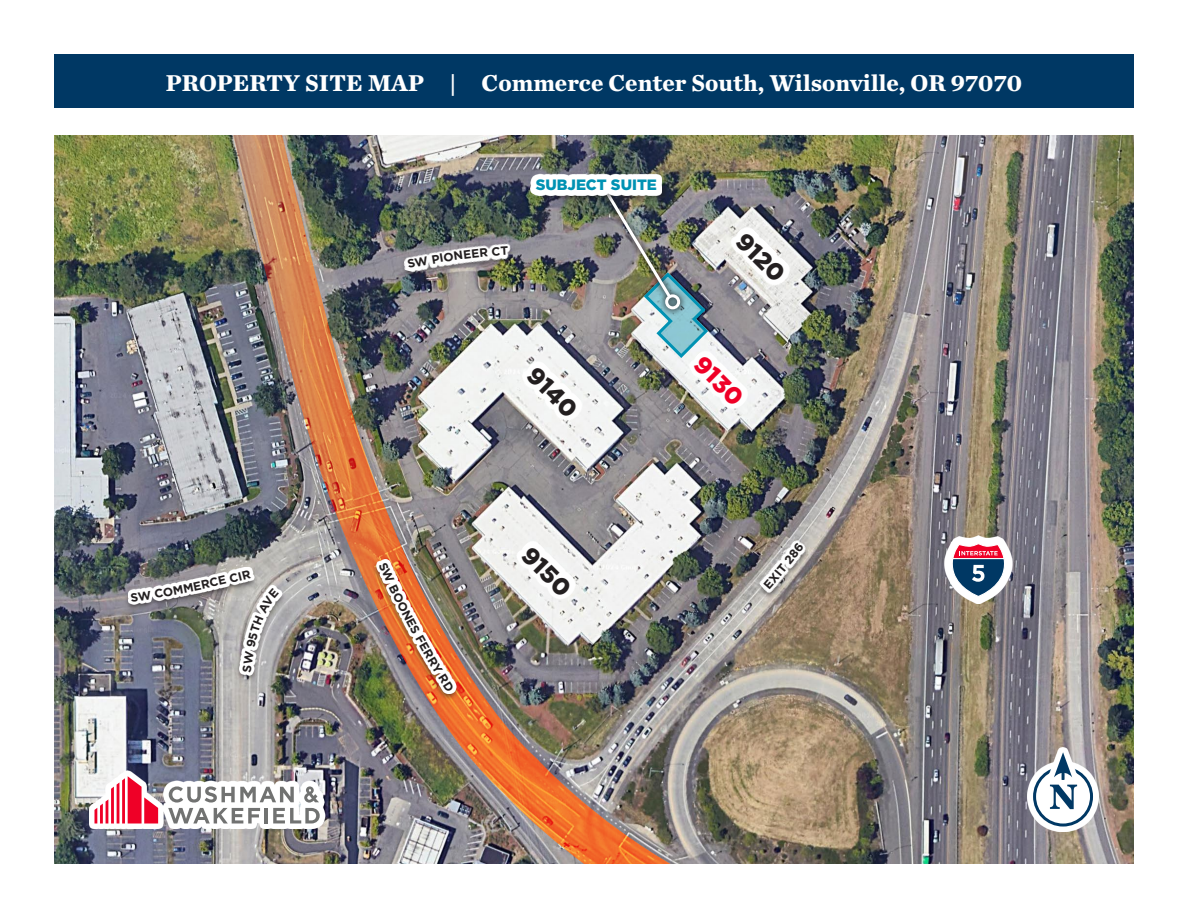
<style>
.page{position:relative;width:1188px;height:918px;background:#fff}
.page>*{position:absolute;margin:0;border:0;box-sizing:border-box;transform-origin:0 0}
.t1{font:700 24px "Chronicle Text G2";color:#fff}
.t2{font:900 24px "Gotham";color:#231f20}
.t3{font:900 24px "Gotham";color:#ef0027}
.t4{font:900 15px "Gotham";color:#0092b3}
</style>
<div class="page">
<img style="left:54px;top:135px;width:1080px;height:729px">
<svg style="left:1027px;top:761px;width:72px;height:71px"></svg>
<svg style="left:1035px;top:768px;width:57px;height:57px"></svg>
<div style="left:1033px;top:767px;width:60px;height:60px;border:3px solid #003864;border-radius:50%"></div>
<svg style="left:1048px;top:747px;width:30px;height:32px"></svg>
<div style="left:1044px;top:779px;width:39px;height:36px;background:#fff"></div>
<svg style="left:1050px;top:752px;width:27px;height:57px"></svg>
<div style="left:54px;top:54px;width:1080px;height:54px;background:#003864"></div>
<svg style="left:89px;top:771px;width:140px;height:58px"></svg>
<svg style="left:94px;top:776px;width:64px;height:48px"></svg>
<svg style="left:168px;top:786px;width:61px;height:38px"></svg>
<img style="left:681px;top:187px;width:114px;height:228px">
<img style="left:229px;top:135px;width:452px;height:729px">
<div style="left:372px;top:558px;width:88px;height:144px;background:#231f20;opacity:.75"></div>
<svg style="left:376px;top:559px;width:80px;height:135px"></svg>
<div style="left:400px;top:242px;width:115px;height:37px;background:#231f20;opacity:.75"></div>
<div style="left:235px;top:584px;width:52px;height:99px;background:#231f20;opacity:.75"></div>
<svg style="left:239px;top:585px;width:44px;height:91px"></svg>
<div style="left:123px;top:566px;width:135px;height:46px;background:#231f20;opacity:.75"></div>
<svg style="left:128px;top:567px;width:126px;height:38px"></svg>
<div style="left:756px;top:539px;width:54px;height:61px;background:#231f20;opacity:.75"></div>
<svg style="left:944px;top:535px;width:69px;height:69px"></svg>
<svg style="left:951px;top:544px;width:55px;height:54px"></svg>
<img style="left:379px;top:562px;width:75px;height:130px">
<img style="left:402px;top:219px;width:110px;height:75px">
<svg style="left:130px;top:569px;width:149px;height:103px"></svg>
<svg style="left:752px;top:537px;width:63px;height:58px"></svg>
<p class="t1" style="left:166px;top:63px;width:858px">PROPERTY SITE MAP | Commerce Center South, Wilsonville, OR 97070</p>
<p class="t4" style="left:536px;top:174px;width:123px">SUBJECT SUITE</p>
<p class="t2" style="left:752px;top:225px;width:60px;rotate:45deg">9120</p>
<p class="t2" style="left:543px;top:359px;width:61px;rotate:45deg">9140</p>
<p class="t3" style="left:710px;top:349px;width:60px;rotate:45deg">9130</p>
<p class="t2" style="left:537px;top:539px;width:60px;rotate:45deg">9150</p>
</div>
